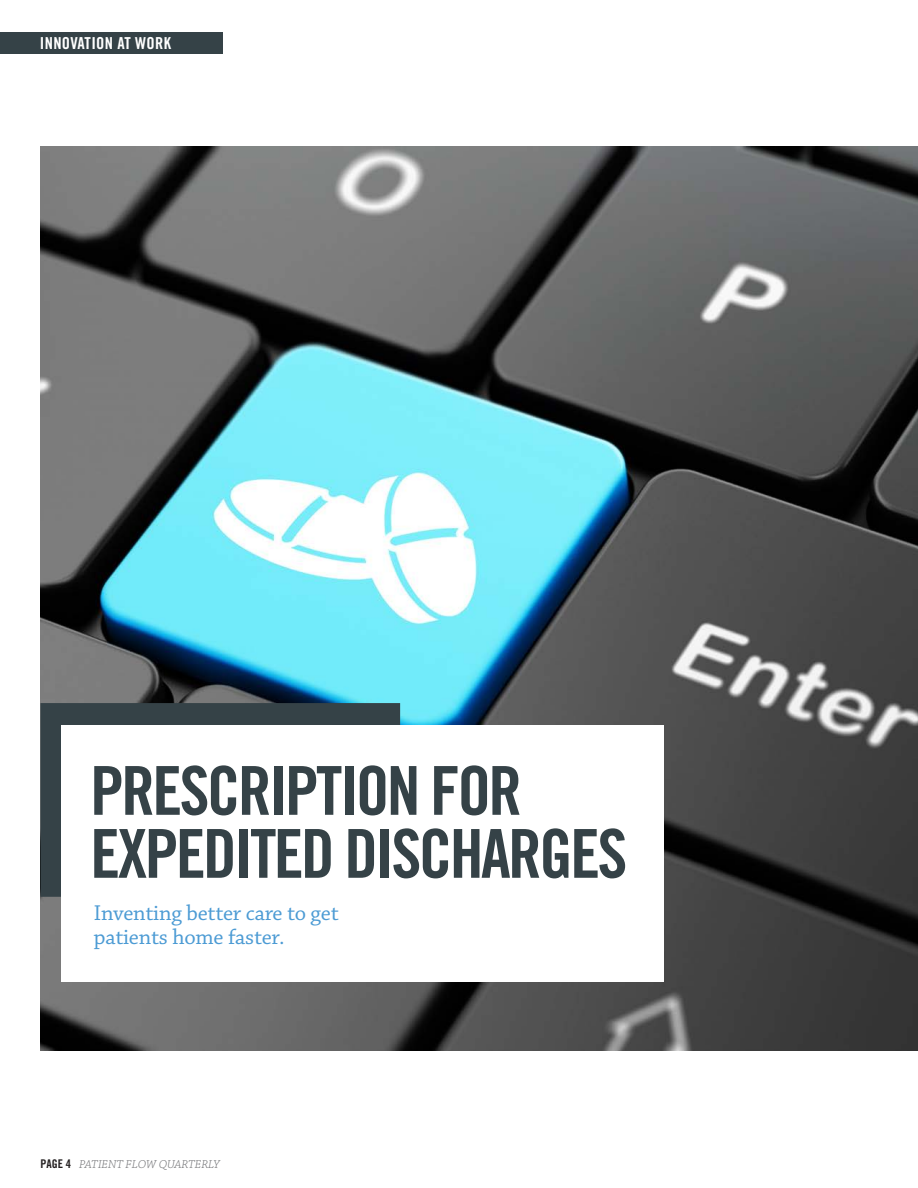
<style>
.page{position:relative;width:918px;height:1188px;background:#fff}
.page>*{position:absolute;margin:0;border:0;box-sizing:border-box;transform-origin:0 0}
.t1{font:67.5px/63px "Trade Gothic LT Std Bd Cn 20";letter-spacing:-.04em;color:#354247}
.t2{font:22.5px/24px "Chaparral Pro";letter-spacing:-.01em;color:#4c9bd4}
.t3{font:16.5px "Trade Gothic LT Std Bd Cn 20";letter-spacing:.02em;color:#fff}
.t4{font:italic 300 12px "Chaparral Pro";color:#6c6d70}
.s1{font-family:"Trade Gothic LT Std Bd Cn 20";font-weight:400;font-style:normal;color:#231f20}
</style>
<div class="page">
<div style="left:0;top:32px;width:222px;height:22px;background:#354247"></div>
<img style="left:40px;top:147px;width:878px;height:903px">
<div style="left:40px;top:703px;width:360px;height:194px;background:#354247"></div>
<div style="left:61px;top:725px;width:602px;height:256px;background:#fff"></div>
<p class="t3" style="left:40px;top:33px;width:133px">INNOVATION AT WORK</p>
<p class="t1" style="left:90px;top:759px;width:539px">PRESCRIPTION FOR<br>EXPEDITED DISCHARGES</p>
<p class="t2" style="left:94px;top:902px;width:246px">Inventing better care to get patients home faster.</p>
<p class="t4" style="left:40px;top:1157px;width:181px"><span class="s1">PAGE 4</span> PATIENT FLOW QUARTERLY</p>
</div>
